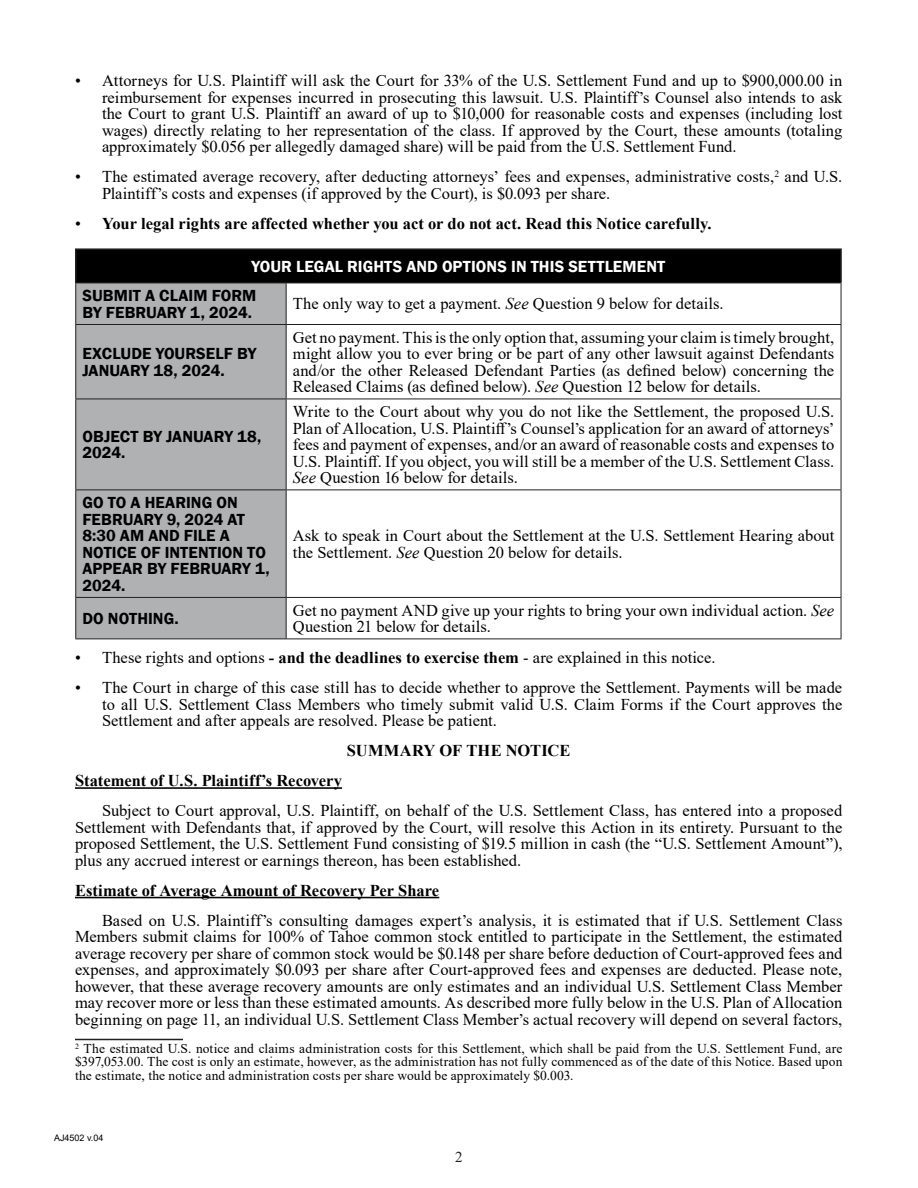
<style>
.page{position:relative;width:918px;height:1188px;background:#fff}
.page>*{position:absolute;margin:0;border:0;box-sizing:border-box;transform-origin:0 0}
.Body_Copy{font:16.5px/16.5px "Times New Roman";color:#000;text-align:justify}
.Body_Copy-2{font:600 16.5px/16.5px "Franklin Gothic";letter-spacing:.005em;color:#000}
.Body_Copy-3{font:700 16.5px "Times New Roman";color:#000}
.t1{font:600 16.5px "Franklin Gothic";letter-spacing:.005em;color:#fff}
.t2{font:15px "Times New Roman";color:#231f20}
.Footnote{font:13.5px/13.5px "Times New Roman";letter-spacing:.01em;color:#000;text-align:justify}
.t3{font:9px "Arial";color:#000}
.s1{font-weight:400}
.s2{font-style:italic}
.s3{font-weight:700}
</style>
<div class="page">
<hr style="left:75px;top:787px;width:267px;height:2px;background:#000">
<hr style="left:75px;top:897px;width:364px;height:1px;background:#000">
<div style="left:76px;top:249px;width:765px;height:34px;background:#000"></div>
<div style="left:76px;top:284px;width:210px;height:355px;background:#b0b1b2"></div>
<hr style="left:75px;top:248px;width:211px;height:2px;background:#231f20">
<hr style="left:75px;top:250px;width:2px;height:33px;background:#231f20">
<hr style="left:286px;top:248px;width:556px;height:2px;background:#231f20">
<hr style="left:840px;top:250px;width:2px;height:33px;background:#231f20">
<hr style="left:75px;top:283px;width:211px;height:1px;background:#231f20">
<hr style="left:75px;top:283px;width:1px;height:41px;background:#231f20">
<hr style="left:286px;top:283px;width:555px;height:1px;background:#231f20">
<hr style="left:286px;top:283px;width:1px;height:41px;background:#231f20">
<hr style="left:841px;top:283px;width:1px;height:41px;background:#231f20">
<hr style="left:75px;top:324px;width:211px;height:1px;background:#231f20">
<hr style="left:75px;top:325px;width:1px;height:74px;background:#231f20">
<hr style="left:286px;top:324px;width:555px;height:1px;background:#231f20">
<hr style="left:286px;top:325px;width:1px;height:74px;background:#231f20">
<hr style="left:841px;top:325px;width:1px;height:74px;background:#231f20">
<hr style="left:75px;top:399px;width:211px;height:1px;background:#231f20">
<hr style="left:75px;top:399px;width:1px;height:90px;background:#231f20">
<hr style="left:286px;top:399px;width:555px;height:1px;background:#231f20">
<hr style="left:286px;top:399px;width:1px;height:90px;background:#231f20">
<hr style="left:841px;top:399px;width:1px;height:90px;background:#231f20">
<hr style="left:75px;top:489px;width:211px;height:1px;background:#231f20">
<hr style="left:75px;top:490px;width:1px;height:107px;background:#231f20">
<hr style="left:286px;top:489px;width:555px;height:1px;background:#231f20">
<hr style="left:286px;top:490px;width:1px;height:107px;background:#231f20">
<hr style="left:841px;top:490px;width:1px;height:107px;background:#231f20">
<hr style="left:75px;top:597px;width:211px;height:1px;background:#231f20">
<hr style="left:75px;top:598px;width:1px;height:41px;background:#231f20">
<hr style="left:286px;top:597px;width:555px;height:1px;background:#231f20">
<hr style="left:286px;top:598px;width:1px;height:41px;background:#231f20">
<hr style="left:841px;top:598px;width:1px;height:41px;background:#231f20">
<hr style="left:75px;top:639px;width:211px;height:1px;background:#231f20">
<hr style="left:286px;top:639px;width:555px;height:1px;background:#231f20">
<hr style="left:75px;top:1039px;width:108px;height:1px;background:#231f20">
<p class="Body_Copy" style="left:102px;top:72px;width:742px;text-indent:-27px">• Attorneys for U.S. Plaintiff will ask the Court for 33% of the U.S. Settlement Fund and up to $900,000.00 in reimbursement for expenses incurred in prosecuting this lawsuit. U.S. Plaintiff’s Counsel also intends to ask the Court to grant U.S. Plaintiff an award of up to $10,000 for reasonable costs and expenses (including lost wages) directly relating to her representation of the class. If approved by the Court, these amounts (totaling approximately $0.056 per allegedly damaged share) will be paid from the U.S. Settlement Fund.</p>
<p class="Body_Copy" style="left:102px;top:168px;width:742px;text-indent:-27px">• The estimated average recovery, after deducting attorneys’ fees and expenses, administrative costs,<sup>2</sup> and U.S.<br>Plaintiff’s costs and expenses (if approved by the Court), is $0.093 per share.</p>
<p class="Body_Copy-3" style="left:75px;top:212px;width:638px"><span class="s1">•</span> Your legal rights are affected whether you act or do not act. Read this Notice carefully.</p>
<h1 class="t1" style="left:251px;top:256px;width:415px">YOUR LEGAL RIGHTS AND OPTIONS IN THIS SETTLEMENT</h1>
<p class="Body_Copy-2" style="left:83px;top:288px;width:175px">SUBMIT A CLAIM FORM<br>BY FEBRUARY 1, 2024.</p>
<p class="Body_Copy" style="left:293px;top:295px;width:432px">The only way to get a payment. <span class="s2">See</span> Question 9 below for details.</p>
<p class="Body_Copy-2" style="left:83px;top:346px;width:175px">EXCLUDE YOURSELF BY<br>JANUARY 18, 2024.</p>
<p class="Body_Copy" style="left:293px;top:328px;width:543px">Get no payment. This is the only option that, assuming your claim is timely brought, might allow you to ever bring or be part of any other lawsuit against Defendants and/or the other Released Defendant Parties (as defined below) concerning the Released Claims (as defined below). <span class="s2">See</span> Question 12 below for details.</p>
<p class="Body_Copy-2" style="left:83px;top:428px;width:180px">OBJECT BY JANUARY 18,<br>2024.</p>
<p class="Body_Copy-2" style="left:83px;top:495px;width:189px">GO TO A HEARING ON<br>FEBRUARY 9, 2024 AT<br>8:30 AM AND FILE A<br>NOTICE OF INTENTION TO<br>APPEAR BY FEBRUARY 1,<br>2024.</p>
<p class="Body_Copy" style="left:293px;top:403px;width:543px">Write to the Court about why you do not like the Settlement, the proposed U.S.<br>Plan of Allocation, U.S. Plaintiff’s Counsel’s application for an award of attorneys’ fees and payment of expenses, and/or an award of reasonable costs and expenses to U.S. Plaintiff. If you object, you will still be a member of the U.S. Settlement Class.<br><span class="s2">See</span> Question 16 below for details.</p>
<p class="Body_Copy" style="left:293px;top:527px;width:543px">Ask to speak in Court about the Settlement at the U.S. Settlement Hearing about the Settlement. <span class="s2">See</span> Question 20 below for details.</p>
<p class="Body_Copy-2" style="left:83px;top:610px;width:98px">DO NOTHING.</p>
<p class="Body_Copy" style="left:293px;top:601px;width:543px">Get no payment AND give up your rights to bring your own individual action. <span class="s2">See<br></span>Question 21 below for details.</p>
<p class="Body_Copy" style="left:75px;top:649px;width:642px">• These rights and options <span class="s3">- and the deadlines to exercise them</span> - are explained in this notice.</p>
<p class="Body_Copy" style="left:102px;top:679px;width:742px;text-indent:-27px">• The Court in charge of this case still has to decide whether to approve the Settlement. Payments will be made to all U.S. Settlement Class Members who timely submit valid U.S. Claim Forms if the Court approves the Settlement and after appeals are resolved. Please be patient.</p>
<p class="Body_Copy-3" style="left:347px;top:739px;width:225px">SUMMARY OF THE NOTICE</p>
<p class="Body_Copy-3" style="left:75px;top:769px;width:269px">Statement of U.S. Plaintiff’s Recovery</p>
<p class="Body_Copy" style="left:75px;top:802px;width:769px;text-indent:27px">Subject to Court approval, U.S. Plaintiff, on behalf of the U.S. Settlement Class, has entered into a proposed Settlement with Defendants that, if approved by the Court, will resolve this Action in its entirety. Pursuant to the proposed Settlement, the U.S. Settlement Fund consisting of $19.5 million in cash (the “U.S. Settlement Amount”), plus any accrued interest or earnings thereon, has been established.</p>
<p class="Body_Copy-3" style="left:75px;top:878px;width:366px">Estimate of Average Amount of Recovery Per Share</p>
<p class="Body_Copy" style="left:75px;top:911px;width:769px;text-indent:27px">Based on U.S. Plaintiff’s consulting damages expert’s analysis, it is estimated that if U.S. Settlement Class Members submit claims for 100% of Tahoe common stock entitled to participate in the Settlement, the estimated average recovery per share of common stock would be $0.148 per share before deduction of Court-approved fees and expenses, and approximately $0.093 per share after Court-approved fees and expenses are deducted. Please note, however, that these average recovery amounts are only estimates and an individual U.S. Settlement Class Member may recover more or less than these estimated amounts. As described more fully below in the U.S. Plan of Allocation beginning on page 11, an individual U.S. Settlement Class Member’s actual recovery will depend on several factors,</p>
<p class="Footnote" style="left:75px;top:1041px;width:769px"><sup>2</sup> The estimated U.S. notice and claims administration costs for this Settlement, which shall be paid from the U.S. Settlement Fund, are $397,053.00. The cost is only an estimate, however, as the administration has not fully commenced as of the date of this Notice. Based upon the estimate, the notice and administration costs per share would be approximately $0.003.</p>
<p class="t3" style="left:54px;top:1131px;width:51px">AJ4502 v.04</p>
<p class="t2" style="left:455px;top:1146px;width:9px">2</p>
</div>
